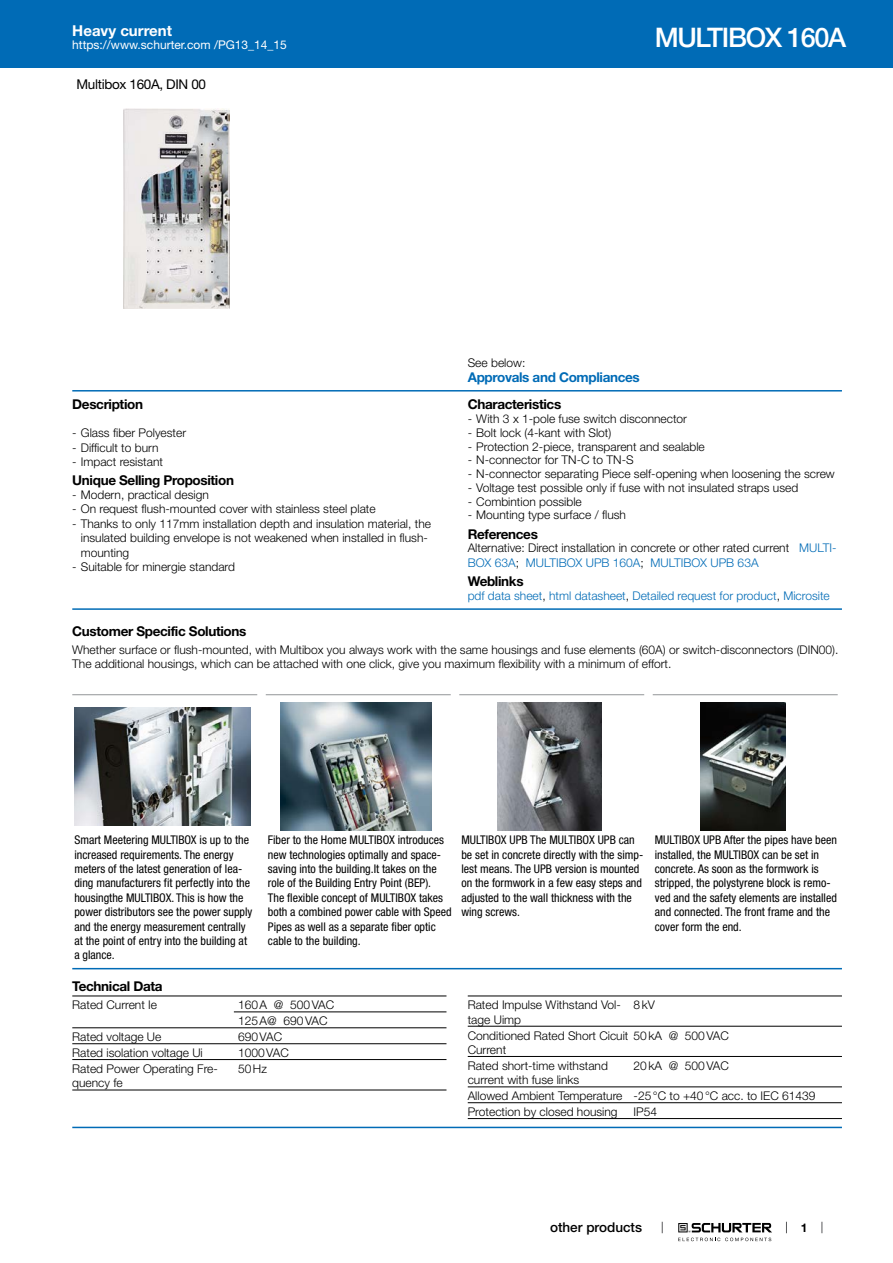
<style>
.page{position:relative;width:893px;height:1263px;background:#fff}
.page>*{position:absolute;margin:0;border:0;box-sizing:border-box;transform-origin:0 0}
.t1{font:500 27px "Helvetica Neue LT";letter-spacing:-.05em;color:#fff}
.t2{font:700 15px "Helvetica Neue LT";color:#fff}
.t3{font:700 13.5px "Helvetica Neue LT";letter-spacing:-.025em;color:#000}
.t4{font:700 13.5px "Helvetica Neue LT";letter-spacing:-.025em;color:#006bb6}
.t5{font:13.5px "Helvetica Neue LT";letter-spacing:-.025em;color:#000}
.t6{font:500 13.5px "Helvetica Neue LT";color:#000}
.t7{font:300 12px/14.4px "Helvetica Neue LT";color:#000}
.t8{font:condensed 12px/14.4px "Helvetica Neue LT";color:#000}
.t9{font:300 12px "Helvetica Neue LT";color:#006bb6}
.t10{font:12px "Helvetica Neue LT";color:#fff}
.t11{font:700 12px "Helvetica Neue LT";color:#000}
.s1{color:#006bb6}
.s2{color:#000}
</style>
<div class="page">
<svg style="left:678px;top:1223px;width:94px;height:18px"></svg>
<div style="left:0;top:0;width:893px;height:68px;background:#006bb6"></div>
<img style="left:124px;top:108px;width:105px;height:201px">
<hr style="left:72px;top:390px;width:770px;height:1px;background:#006bb6">
<hr style="left:72px;top:608px;width:770px;height:2px;background:#006bb6">
<hr style="left:72px;top:694px;width:185px;height:1px;background:#939598">
<img style="left:74px;top:708px;width:177px;height:117px">
<hr style="left:266px;top:694px;width:185px;height:1px;background:#939598">
<img style="left:280px;top:703px;width:152px;height:127px">
<hr style="left:459px;top:694px;width:185px;height:1px;background:#939598">
<img style="left:497px;top:703px;width:105px;height:127px">
<hr style="left:653px;top:694px;width:185px;height:1px;background:#939598">
<img style="left:700px;top:703px;width:86px;height:127px">
<hr style="left:72px;top:968px;width:770px;height:1px;background:#006bb6">
<hr style="left:72px;top:995px;width:374px;height:1px;background:#000">
<hr style="left:234px;top:1011px;width:212px;height:1px;background:#000">
<hr style="left:72px;top:1027px;width:374px;height:1px;background:#000">
<hr style="left:72px;top:1043px;width:374px;height:1px;background:#000">
<hr style="left:72px;top:1059px;width:374px;height:1px;background:#000">
<hr style="left:72px;top:1089px;width:374px;height:1px;background:#000">
<hr style="left:468px;top:995px;width:374px;height:1px;background:#000">
<hr style="left:468px;top:1026px;width:374px;height:1px;background:#000">
<hr style="left:468px;top:1056px;width:374px;height:1px;background:#000">
<hr style="left:468px;top:1086px;width:374px;height:1px;background:#000">
<hr style="left:468px;top:1102px;width:374px;height:1px;background:#000">
<hr style="left:468px;top:1118px;width:374px;height:1px;background:#000">
<hr style="left:72px;top:1127px;width:770px;height:1px;background:#006bb6">
<p class="t2" style="left:72px;top:21px;width:101px">Heavy current</p>
<p class="t10" style="left:72px;top:38px;width:216px">https://www.schurter.com /PG13_14_15</p>
<p class="t5" style="left:77px;top:76px;width:131px">Multibox 160A, DIN 00</p>
<h1 class="t1" style="left:655px;top:21px;width:193px">MULTIBOX 160A</h1>
<p class="t3" style="left:72px;top:396px;width:72px">Description</p>
<p class="t7" style="left:72px;top:425px;width:115px">- Glass fiber Polyester</p>
<p class="t7" style="left:72px;top:440px;width:88px">- Difficult to burn</p>
<p class="t7" style="left:72px;top:454px;width:92px">- Impact resistant</p>
<p class="t3" style="left:72px;top:472px;width:163px">Unique Selling Proposition</p>
<p class="t7" style="left:72px;top:487px;width:138px">- Modern, practical design</p>
<p class="t7" style="left:72px;top:502px;width:305px">- On request flush-mounted cover with stainless steel plate</p>
<p class="t7" style="left:81px;top:516px;width:352px;text-indent:-9px">- Thanks to only 117mm installation depth and insulation material, the insulated building envelope is not weakened when installed in flush&shy;mounting</p>
<p class="t7" style="left:72px;top:559px;width:164px">- Suitable for minergie standard</p>
<p class="t7" style="left:468px;top:355px;width:59px">See below:</p>
<p class="t4" style="left:468px;top:368px;width:174px">Approvals and Compliances</p>
<p class="t3" style="left:468px;top:396px;width:95px">Characteristics</p>
<p class="t7" style="left:468px;top:411px;width:221px">- With 3 x 1-pole fuse switch disconnector</p>
<p class="t7" style="left:468px;top:425px;width:145px">- Bolt lock (4-kant with Slot)</p>
<p class="t7" style="left:468px;top:439px;width:239px">- Protection 2-piece, transparent and sealable</p>
<p class="t7" style="left:468px;top:452px;width:167px">- N-connector for TN-C to TN-S</p>
<p class="t7" style="left:468px;top:466px;width:369px">- N-connector separating Piece self-opening when loosening the screw</p>
<p class="t7" style="left:468px;top:480px;width:332px">- Voltage test possible only if fuse with not insulated straps used</p>
<p class="t7" style="left:468px;top:494px;width:116px">- Combintion possible</p>
<p class="t7" style="left:468px;top:508px;width:160px">- Mounting type surface / flush</p>
<p class="t3" style="left:468px;top:525px;width:72px">References</p>
<p class="t7" style="left:468px;top:541px;width:370px">Alternative: Direct installation in concrete or other rated current <span class="s1">MULTI-<br>BOX 63A</span>; <span class="s1">MULTIBOX UPB 160A</span>; <span class="s1">MULTIBOX UPB 63A</span></p>
<p class="t3" style="left:468px;top:573px;width:57px">Weblinks</p>
<p class="t9" style="left:468px;top:588px;width:364px">pdf data sheet<span class="s2">,</span> html datasheet<span class="s2">,</span> Detailed request for product<span class="s2">,</span> Microsite</p>
<p class="t3" style="left:72px;top:623px;width:176px">Customer Specific Solutions</p>
<p class="t7" style="left:72px;top:642px;width:768px">Whether surface or flush-mounted, with Multibox you always work with the same housings and fuse elements (60A) or switch-disconnectors (DIN00).<br>The additional housings, which can be attached with one click, give you maximum flexibility with a minimum of effort.</p>
<p class="t8" style="left:74px;top:833px;width:180px">Smart Meetering MULTIBOX is up to the increased requirements. The energy meters of the latest generation of lea&shy;ding manufacturers fit perfectly into the housingthe MULTIBOX. This is how the power distributors see the power supply and the energy measurement centrally at the point of entry into the building at a glance.</p>
<p class="t8" style="left:268px;top:833px;width:185px">Fiber to the Home MULTIBOX introduces new technologies optimally and space&shy;saving into the building.It takes on the role of the Building Entry Point (BEP).<br>The flexible concept of MULTIBOX takes both a combined power cable with Speed Pipes as well as a separate fiber optic cable to the building.</p>
<p class="t8" style="left:461px;top:833px;width:183px">MULTIBOX UPB The MULTIBOX UPB can be set in concrete directly with the simp&shy;lest means. The UPB version is mounted on the formwork in a few easy steps and adjusted to the wall thickness with the wing screws.</p>
<p class="t8" style="left:655px;top:833px;width:184px">MULTIBOX UPB After the pipes have been installed, the MULTIBOX can be set in concrete. As soon as the formwork is stripped, the polystyrene block is remo&shy;ved and the safety elements are installed and connected. The front frame and the cover form the end.</p>
<p class="t3" style="left:72px;top:978px;width:92px">Technical Data</p>
<p class="t7" style="left:72px;top:997px;width:86px">Rated Current Ie</p>
<p class="t7" style="left:238px;top:997px;width:98px;line-height:15.9px">160A @ 500VAC<br>125A@ 690VAC</p>
<p class="t7" style="left:72px;top:1029px;width:91px">Rated voltage Ue</p>
<p class="t7" style="left:238px;top:1029px;width:45px">690VAC</p>
<p class="t7" style="left:72px;top:1045px;width:132px">Rated isolation voltage Ui</p>
<p class="t7" style="left:238px;top:1045px;width:52px">1000VAC</p>
<p class="t7" style="left:72px;top:1061px;width:147px">Rated Power Operating Fre&shy;quency fe</p>
<p class="t7" style="left:238px;top:1061px;width:30px">50Hz</p>
<p class="t7" style="left:468px;top:997px;width:155px">Rated Impulse Withstand Vol&shy;tage Uimp</p>
<p class="t7" style="left:634px;top:997px;width:23px">8kV</p>
<p class="t7" style="left:468px;top:1028px;width:263px">Conditioned Rated Short Cicuit 50kA @ 500VAC<br>Current</p>
<p class="t7" style="left:468px;top:1058px;width:142px">Rated short-time withstand current with fuse links</p>
<p class="t7" style="left:634px;top:1058px;width:97px">20kA @ 500VAC</p>
<p class="t7" style="left:468px;top:1088px;width:349px;line-height:15.9px">Allowed Ambient Temperature -25°C to +40°C acc. to IEC 61439<br>Protection by closed housing</p>
<p class="t7" style="left:634px;top:1104px;width:25px">IP54</p>
<p class="t6" style="left:550px;top:1219px;width:94px">other products</p>
<p class="t11" style="left:801px;top:1220px;width:8px">1</p>
</div>
